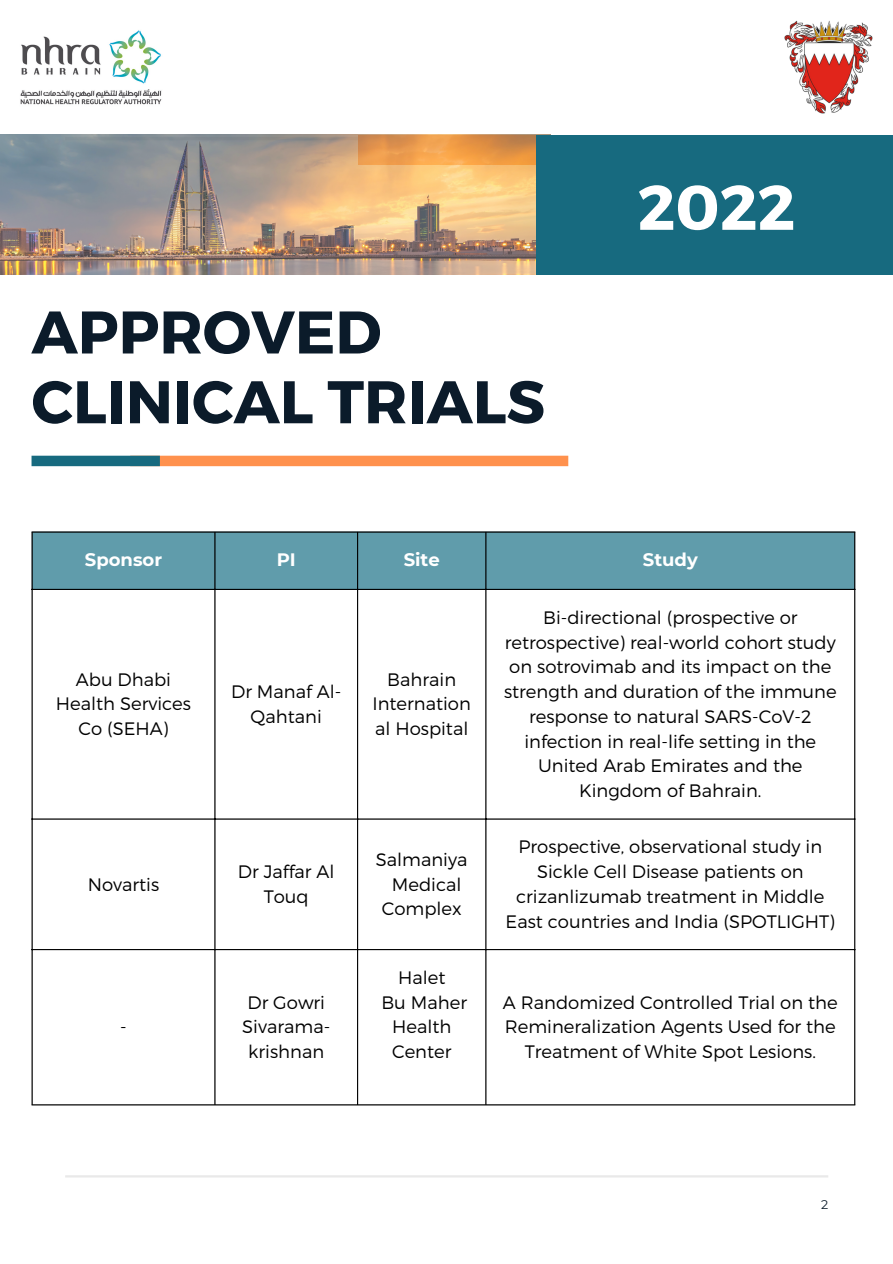
<style>
.page{position:relative;width:893px;height:1264px;background:#fff}
.page>*{position:absolute;margin:0;border:0;box-sizing:border-box;transform-origin:0 0}
.t1{font:700 63px "Montserrat";color:#fff}
.t2{font:700 60px/69.8px "Montserrat";color:#0b1b2a}
.t3{font:300 18px/24.8px "Montserrat";color:#000;text-align:center}
.t4{font:700 18px "Montserrat";color:#fff}
.t5{font:12.6px "Montserrat";color:#0b1b2a}
</style>
<div class="page">
<hr style="left:65px;top:1175px;width:763px;height:2px;background:#e9e9e9">
<img style="left:20px;top:30px;width:142px;height:75px">
<img style="left:784px;top:20px;width:89px;height:94px">
<div style="left:33px;top:532px;width:821px;height:57px;background:#609cab"></div>
<hr style="left:32px;top:532px;width:1px;height:572px;background:#000">
<hr style="left:214px;top:532px;width:1px;height:572px;background:#000">
<hr style="left:357px;top:532px;width:1px;height:572px;background:#000">
<hr style="left:485px;top:532px;width:1px;height:572px;background:#000">
<hr style="left:854px;top:532px;width:1px;height:572px;background:#000">
<hr style="left:32px;top:531px;width:823px;height:1px;background:#000">
<hr style="left:32px;top:589px;width:823px;height:1px;background:#000">
<hr style="left:32px;top:818px;width:823px;height:1px;background:#000">
<hr style="left:32px;top:949px;width:823px;height:1px;background:#000">
<hr style="left:32px;top:1104px;width:823px;height:1px;background:#000">
<img style="left:0;top:135px;width:536px;height:139px">
<div style="left:536px;top:135px;width:356px;height:139px;background:#176a7f"></div>
<div style="left:130px;top:455px;width:438px;height:11px;background:#ff914d"></div>
<div style="left:32px;top:455px;width:128px;height:11px;background:#176a7f"></div>
<p class="t2" style="left:32px;top:294px;width:515px">APPROVED<br>CLINICAL TRIALS</p>
<p class="t1" style="left:637px;top:166px;width:159px">2022</p>
<p class="t4" style="left:85px;top:549px;width:79px">Sponsor</p>
<p class="t4" style="left:277px;top:549px;width:21px">PI</p>
<h1 class="t4" style="left:403px;top:549px;width:38px">Site</h1>
<p class="t4" style="left:642px;top:549px;width:56px">Study</p>
<p class="t3" style="left:56px;top:666px;width:137px">Abu Dhabi<br>Health Services<br>Co (SEHA)</p>
<p class="t3" style="left:88px;top:870px;width:73px">Novartis</p>
<p class="t3" style="left:120px;top:1013px;width:8px">-</p>
<p class="t3" style="left:231px;top:678px;width:112px">Dr Manaf Al-<br>Qahtani</p>
<p class="t3" style="left:238px;top:858px;width:98px">Dr Jaffar Al<br>Touq</p>
<p class="t3" style="left:242px;top:989px;width:89px">Dr Gowri<br>Sivarama&shy;krishnan</p>
<p class="t3" style="left:372px;top:666px;width:100px">Bahrain<br>Internation al Hospital</p>
<p class="t3" style="left:376px;top:846px;width:93px">Salmaniya</p>
<p class="t3" style="left:382px;top:870px;width:81px">Medical<br>Complex</p>
<p class="t3" style="left:504px;top:604px;width:334px">Bi-directional (prospective or retrospective) real-world cohort study on sotrovimab and its impact on the strength and duration of the immune response to natural SARS-CoV-2 infection in real-life setting in the<br>United Arab Emirates and the<br>Kingdom of Bahrain.</p>
<p class="t3" style="left:505px;top:833px;width:331px">Prospective, observational study in Sickle Cell Disease patients on crizanlizumab treatment in Middle East countries and India (SPOTLIGHT)</p>
<p class="t3" style="left:398px;top:964px;width:49px">Halet</p>
<p class="t3" style="left:381px;top:989px;width:87px">Bu Maher<br>Health<br>Center</p>
<p class="t3" style="left:503px;top:989px;width:336px">A Randomized Controlled Trial on the<br>Remineralization Agents Used for the<br>Treatment of White Spot Lesions.</p>
<p class="t5" style="left:821px;top:1197px;width:9px">2</p>
</div>
